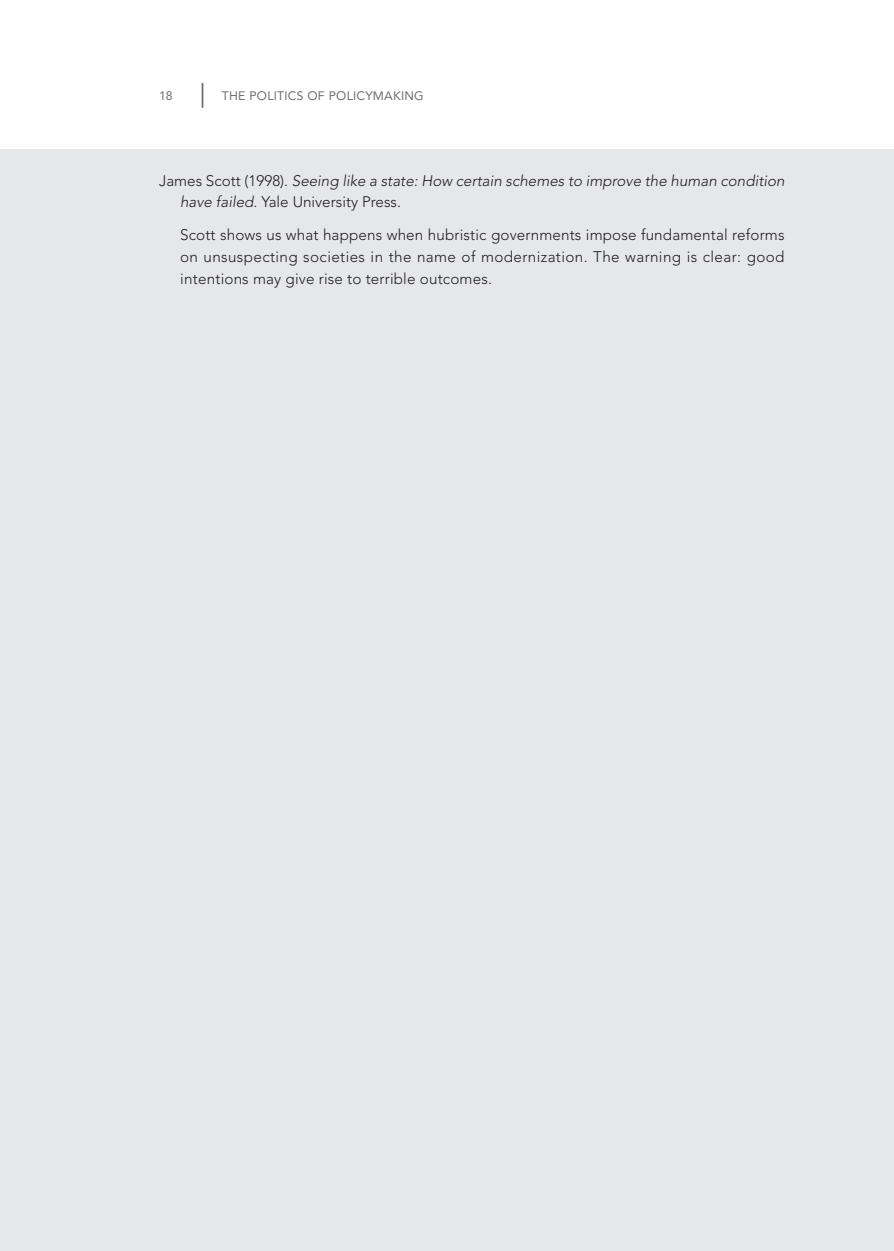
<style>
.page{position:relative;width:894px;height:1251px;background:#fff}
.page>*{position:absolute;margin:0;border:0;box-sizing:border-box;transform-origin:0 0}
.BX2_UL{font:300 15.22px/21.9px "Avenir LT Std";letter-spacing:.01em;color:#231f20;text-align:justify}
.BX2_REF{font:italic 300 15.22px/21.9px "Avenir LT Std";color:#231f20}
.t1{font:12.25px "Avenir LT Std";letter-spacing:.02em;color:#6c6d70}
.s1{font-style:normal}
</style>
<div class="page">
<div style="left:0;top:149px;width:893px;height:1101px;background:#e6e7e9"></div>
<hr style="left:201px;top:83px;width:2px;height:25px;background:#6c6d70">
<p class="t1" style="left:159px;top:88px;width:15px">18</p>
<p class="t1" style="left:222px;top:89px;width:203px">THE POLITICS OF POLICYMAKING</p>
<p class="BX2_REF" style="left:180px;top:170px;width:606px;text-indent:-21px"><span class="s1">James Scott (1998).</span> Seeing like a state: How certain schemes to improve the human condition have failed<span class="s1">. Yale University Press.</span></p>
<p class="BX2_UL" style="left:180px;top:224px;width:606px">Scott shows us what happens when hubristic governments impose fundamental reforms on unsuspecting societies in the name of modernization. The warning is clear: good intentions may give rise to terrible outcomes.</p>
</div>
